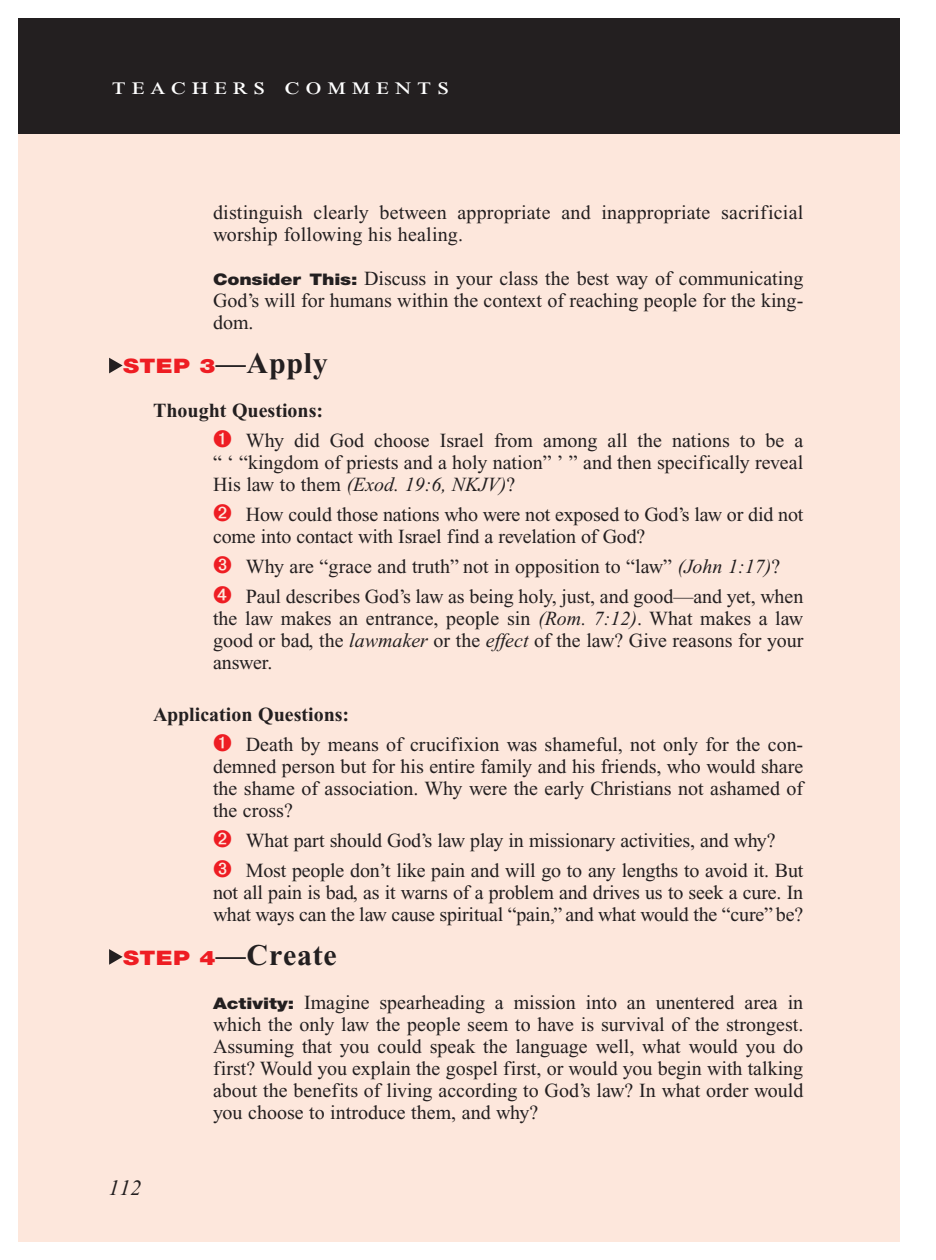
<style>
.page{position:relative;width:936px;height:1260px;background:#fff}
.page>*{position:absolute;margin:0;border:0;box-sizing:border-box;transform-origin:0 0}
.T_Aim_bodyXindent{font:700 30px "Times New Roman PS Std";letter-spacing:.025em;color:#231f20}
.t1{font:24px "Times New Roman PS Std";letter-spacing:.2em;color:#fff;scale:1.2 1}
.PageNumbers{font:italic 22px "Times New Roman PS Std";color:#231f20}
.Bulleted_Points1{font:20px/22px "Times New Roman PS Std";letter-spacing:-.01em;color:#231f20;text-align:justify}
.Objectives_Body_Text{font:20px/22px "Times New Roman PS Std";color:#231f20;text-align:justify}
.Roman_Numeral_Sub_He{font:700 20px "Times New Roman PS Std";color:#231f20}
.s1{font-family:"Helvetica Neue LT Std";font-weight:900;font-size:16px}
.s2{font-family:"Helvetica Neue LT Std";font-weight:900;font-size:20px;color:#ee1d23}
.s3{font-style:italic}
</style>
<div class="page">
<div style="left:18px;top:18px;width:882px;height:122px;background:#231f20"></div>
<div style="left:18px;top:134px;width:882px;height:1108px;background:#fde7dc"></div>
<svg style="left:109px;top:358px;width:14px;height:15px"></svg>
<svg style="left:109px;top:949px;width:14px;height:16px"></svg>
<p class="t1" style="left:112px;top:73px;width:283px">teachers comments</p>
<p class="Objectives_Body_Text" style="left:213px;top:202px;width:592px">distinguish clearly between appropriate and inappropriate sacrificial worship following his healing.</p>
<p class="Objectives_Body_Text" style="left:213px;top:268px;width:592px"><span class="s1">Consider This:</span> Discuss in your class the best way of communicating God’s will for humans within the context of reaching people for the king&shy;dom.</p>
<p class="T_Aim_bodyXindent" style="left:123px;top:347px;width:206px"><span class="s2">STEP 3</span>—Apply</p>
<p class="Roman_Numeral_Sub_He" style="left:153px;top:400px;width:171px">Thought Questions:</p>
<p class="Bulleted_Points1" style="left:213px;top:430px;width:592px;text-indent:33px">Why did God choose Israel from among all the nations to be a “ ‘ “kingdom of priests and a holy nation” ’ ” and then specifically reveal His law to them <span class="s3">(Exod. 19:6, NKJV)</span>?</p>
<p class="Bulleted_Points1" style="left:213px;top:504px;width:592px;text-indent:33px">How could those nations who were not exposed to God’s law or did not come into contact with Israel find a revelation of God?</p>
<p class="Bulleted_Points1" style="left:246px;top:556px;width:536px">Why are “grace and truth” not in opposition to “law” <span class="s3">(John 1:17)</span>?</p>
<p class="Bulleted_Points1" style="left:213px;top:585px;width:592px;text-indent:33px">Paul describes God’s law as being holy, just, and good—and yet, when the law makes an entrance, people sin <span class="s3">(Rom. 7:12)</span>. What makes a law good or bad, the <span class="s3">lawmaker</span> or the <span class="s3">effect</span> of the law? Give reasons for your answer.</p>
<p class="Roman_Numeral_Sub_He" style="left:153px;top:703px;width:198px">Application Questions:</p>
<p class="Bulleted_Points1" style="left:213px;top:733px;width:592px;text-indent:33px">Death by means of crucifixion was shameful, not only for the con&shy;demned person but for his entire family and his friends, who would share the shame of association. Why were the early Christians not ashamed of the cross?</p>
<p class="Bulleted_Points1" style="left:246px;top:829px;width:531px">What part should God’s law play in missionary activities, and why?</p>
<p class="Bulleted_Points1" style="left:213px;top:859px;width:592px;text-indent:33px">Most people don’t like pain and will go to any lengths to avoid it. But not all pain is bad, as it warns of a problem and drives us to seek a cure. In what ways can the law cause spiritual “pain,” and what would the “cure” be?</p>
<p class="T_Aim_bodyXindent" style="left:123px;top:938px;width:215px"><span class="s2">STEP 4</span>—Create</p>
<p class="Objectives_Body_Text" style="left:213px;top:991px;width:592px"><span class="s1">Activity:</span> Imagine spearheading a mission into an unentered area in which the only law the people seem to have is survival of the strongest.<br>Assuming that you could speak the language well, what would you do first? Would you explain the gospel first, or would you begin with talking about the benefits of living according to God’s law? In what order would you choose to introduce them, and why?</p>
<p class="PageNumbers" style="left:109px;top:1176px;width:34px">112</p>
</div>
